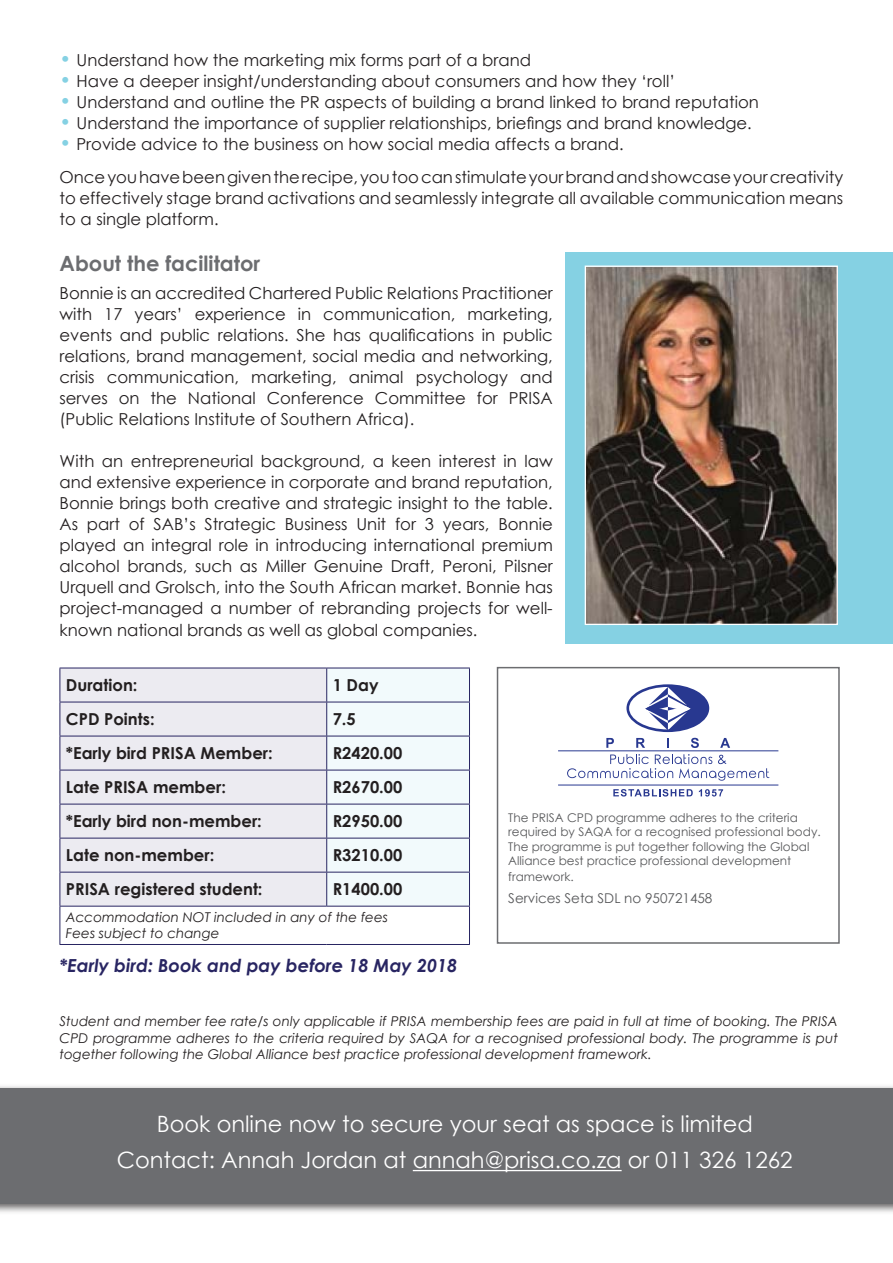
<style>
.page{position:relative;width:893px;height:1263px;background:#fff}
.page>*{position:absolute;margin:0;border:0;box-sizing:border-box;transform-origin:0 0}
.t1{font:22.5px "Century Gothic";color:#fff}
.t2{font:700 21px "Century Gothic";color:#6c6d70}
.t3{font:italic 700 18px "Century Gothic";color:#282562}
.t4{font:16.5px/21px "Century Gothic";color:#231f20;text-align:justify}
.t5{font:700 16.5px "Century Gothic";color:#231f20}
.t6{font:italic 13.5px/16.2px "Century Gothic";color:#231f20;text-align:justify}
.t7{font:13.5px "Century Gothic";color:#57585a}
.t8{font:12px/14.4px "Century Gothic";color:#57585a}
.s1{font-size:19.5px;color:#85d1e3}
</style>
<div class="page">
<div style="left:497px;top:667px;width:343px;height:277px;border:2px solid #6c6d70"></div>
<div style="left:566px;top:252px;width:327px;height:391px;background:#85d1e3"></div>
<img style="left:587px;top:268px;width:249px;height:355px">
<div style="left:585px;top:266px;width:253px;height:359px;border:1px solid #fff"></div>
<div style="left:61px;top:669px;width:265px;height:237px;background:#ecebf1"></div>
<div style="left:327px;top:669px;width:142px;height:237px;background:#f2fafc"></div>
<hr style="left:60px;top:668px;width:267px;height:1px;background:#282562">
<hr style="left:60px;top:668px;width:1px;height:34px;background:#282562">
<hr style="left:327px;top:668px;width:143px;height:1px;background:#282562">
<hr style="left:326px;top:668px;width:1px;height:34px;background:#282562">
<hr style="left:469px;top:668px;width:1px;height:34px;background:#282562">
<hr style="left:60px;top:702px;width:267px;height:1px;background:#282562">
<hr style="left:60px;top:702px;width:1px;height:34px;background:#282562">
<hr style="left:327px;top:702px;width:143px;height:1px;background:#282562">
<hr style="left:326px;top:702px;width:1px;height:34px;background:#282562">
<hr style="left:469px;top:702px;width:1px;height:34px;background:#282562">
<hr style="left:60px;top:736px;width:267px;height:1px;background:#282562">
<hr style="left:60px;top:736px;width:1px;height:34px;background:#282562">
<hr style="left:327px;top:736px;width:143px;height:1px;background:#282562">
<hr style="left:326px;top:736px;width:1px;height:34px;background:#282562">
<hr style="left:469px;top:736px;width:1px;height:34px;background:#282562">
<hr style="left:60px;top:770px;width:267px;height:1px;background:#282562">
<hr style="left:60px;top:770px;width:1px;height:34px;background:#282562">
<hr style="left:327px;top:770px;width:143px;height:1px;background:#282562">
<hr style="left:326px;top:770px;width:1px;height:34px;background:#282562">
<hr style="left:469px;top:770px;width:1px;height:34px;background:#282562">
<hr style="left:60px;top:804px;width:267px;height:1px;background:#282562">
<hr style="left:60px;top:804px;width:1px;height:34px;background:#282562">
<hr style="left:327px;top:804px;width:143px;height:1px;background:#282562">
<hr style="left:326px;top:804px;width:1px;height:34px;background:#282562">
<hr style="left:469px;top:804px;width:1px;height:34px;background:#282562">
<hr style="left:60px;top:838px;width:267px;height:1px;background:#282562">
<hr style="left:60px;top:838px;width:1px;height:34px;background:#282562">
<hr style="left:327px;top:838px;width:143px;height:1px;background:#282562">
<hr style="left:326px;top:838px;width:1px;height:34px;background:#282562">
<hr style="left:469px;top:838px;width:1px;height:34px;background:#282562">
<hr style="left:60px;top:872px;width:267px;height:1px;background:#282562">
<hr style="left:60px;top:872px;width:1px;height:34px;background:#282562">
<hr style="left:327px;top:872px;width:143px;height:1px;background:#282562">
<hr style="left:326px;top:872px;width:1px;height:34px;background:#282562">
<hr style="left:469px;top:872px;width:1px;height:34px;background:#282562">
<hr style="left:60px;top:906px;width:267px;height:1px;background:#282562">
<hr style="left:60px;top:906px;width:1px;height:38px;background:#282562">
<hr style="left:327px;top:906px;width:143px;height:1px;background:#282562">
<hr style="left:469px;top:906px;width:1px;height:38px;background:#282562">
<hr style="left:60px;top:944px;width:267px;height:1px;background:#282562">
<hr style="left:327px;top:944px;width:143px;height:1px;background:#282562">
<hr style="left:558px;top:750px;width:220px;height:1px;background:#283890">
<hr style="left:558px;top:784px;width:220px;height:1px;background:#283890">
<svg style="left:606px;top:738px;width:8px;height:10px"></svg>
<svg style="left:636px;top:738px;width:9px;height:10px"></svg>
<svg style="left:667px;top:738px;width:2px;height:10px"></svg>
<svg style="left:691px;top:738px;width:8px;height:10px"></svg>
<svg style="left:720px;top:738px;width:10px;height:10px"></svg>
<svg style="left:613px;top:789px;width:80px;height:7px"></svg>
<svg style="left:699px;top:789px;width:24px;height:7px"></svg>
<svg style="left:567px;top:754px;width:202px;height:27px"></svg>
<svg style="left:626px;top:684px;width:83px;height:48px"></svg>
<div style="left:0;top:1083px;width:893px;height:132px;background:#231f20;opacity:.75"></div>
<div style="left:0;top:1089px;width:893px;height:115px;background:#6c6d70"></div>
<hr style="left:413px;top:1170px;width:209px;height:1px;background:#fff">
<p class="t4" style="left:60px;top:50px;width:473px"><span class="s1">•</span> Understand how the marketing mix forms part of a brand</p>
<p class="t4" style="left:60px;top:71px;width:617px"><span class="s1">•</span> Have a deeper insight/understanding about consumers and how they ‘roll’</p>
<p class="t4" style="left:60px;top:92px;width:701px"><span class="s1">•</span> Understand and outline the PR aspects of building a brand linked to brand reputation</p>
<p class="t4" style="left:60px;top:113px;width:694px"><span class="s1">•</span> Understand the importance of supplier relationships, briefings and brand knowledge.</p>
<p class="t4" style="left:60px;top:134px;width:566px"><span class="s1">•</span> Provide advice to the business on how social media affects a brand.</p>
<p class="t4" style="left:60px;top:167px;width:785px">Once you have been given the recipe, you too can stimulate your brand and showcase your creativity to effectively stage brand activations and seamlessly integrate all available communication means to a single platform.</p>
<p class="t2" style="left:60px;top:250px;width:202px">About the facilitator</p>
<p class="t4" style="left:60px;top:282px;width:495px">Bonnie is an accredited Chartered Public Relations Practitioner with 17 years’ experience in communication, marketing, events and public relations. She has qualifications in public relations, brand management, social media and networking, crisis communication, marketing, animal psychology and serves on the National Conference Committee for PRISA (Public Relations Institute of Southern Africa).</p>
<p class="t4" style="left:60px;top:450px;width:495px">With an entrepreneurial background, a keen interest in law and extensive experience in corporate and brand reputation, Bonnie brings both creative and strategic insight to the table.<br>As part of SAB’s Strategic Business Unit for 3 years, Bonnie played an integral role in introducing international premium alcohol brands, such as Miller Genuine Draft, Peroni, Pilsner Urquell and Grolsch, into the South African market. Bonnie has project-managed a number of rebranding projects for well&shy;known national brands as well as global companies.</p>
<p class="t5" style="left:66px;top:675px;width:73px">Duration:</p>
<p class="t5" style="left:333px;top:675px;width:47px">1 Day</p>
<p class="t5" style="left:66px;top:709px;width:90px">CPD Points:</p>
<p class="t5" style="left:333px;top:709px;width:25px">7.5</p>
<p class="t5" style="left:66px;top:743px;width:208px">*Early bird PRISA Member:</p>
<p class="t5" style="left:333px;top:743px;width:71px">R2420.00</p>
<p class="t5" style="left:66px;top:777px;width:162px">Late PRISA member:</p>
<p class="t5" style="left:333px;top:777px;width:71px">R2670.00</p>
<p class="t5" style="left:66px;top:811px;width:198px">*Early bird non-member:</p>
<p class="t5" style="left:333px;top:811px;width:71px">R2950.00</p>
<p class="t5" style="left:66px;top:845px;width:150px">Late non-member:</p>
<p class="t5" style="left:333px;top:845px;width:71px">R3210.00</p>
<p class="t5" style="left:66px;top:879px;width:198px">PRISA registered student:</p>
<p class="t5" style="left:333px;top:879px;width:71px">R1400.00</p>
<p class="t6" style="left:66px;top:909px;width:324px">Accommodation NOT included in any of the fees</p>
<p class="t6" style="left:66px;top:925px;width:155px">Fees subject to change</p>
<p class="t3" style="left:60px;top:954px;width:399px">*Early bird: Book and pay before 18 May 2018</p>
<p class="t8" style="left:508px;top:810px;width:314px">The PRISA CPD programme adheres to the criteria required by SAQA for a recognised professional body.</p>
<p class="t8" style="left:508px;top:839px;width:303px">The programme is put together following the Global<br>Alliance best practice professional development</p>
<p class="t8" style="left:508px;top:870px;width:67px">framework.</p>
<p class="t7" style="left:508px;top:890px;width:206px">Services Seta SDL no 950721458</p>
<p class="t6" style="left:60px;top:1013px;width:780px">Student and member fee rate/s only applicable if PRISA membership fees are paid in full at time of booking. The PRISA CPD programme adheres to the criteria required by SAQA for a recognised professional body. The programme is put together following the Global Alliance best practice professional development framework.</p>
<p class="t1" style="left:157px;top:1110px;width:598px">Book online now to secure your seat as space is limited</p>
<p class="t1" style="left:117px;top:1146px;width:677px">Contact: Annah Jordan at annah@prisa.co.za or 011 326 1262</p>
</div>
